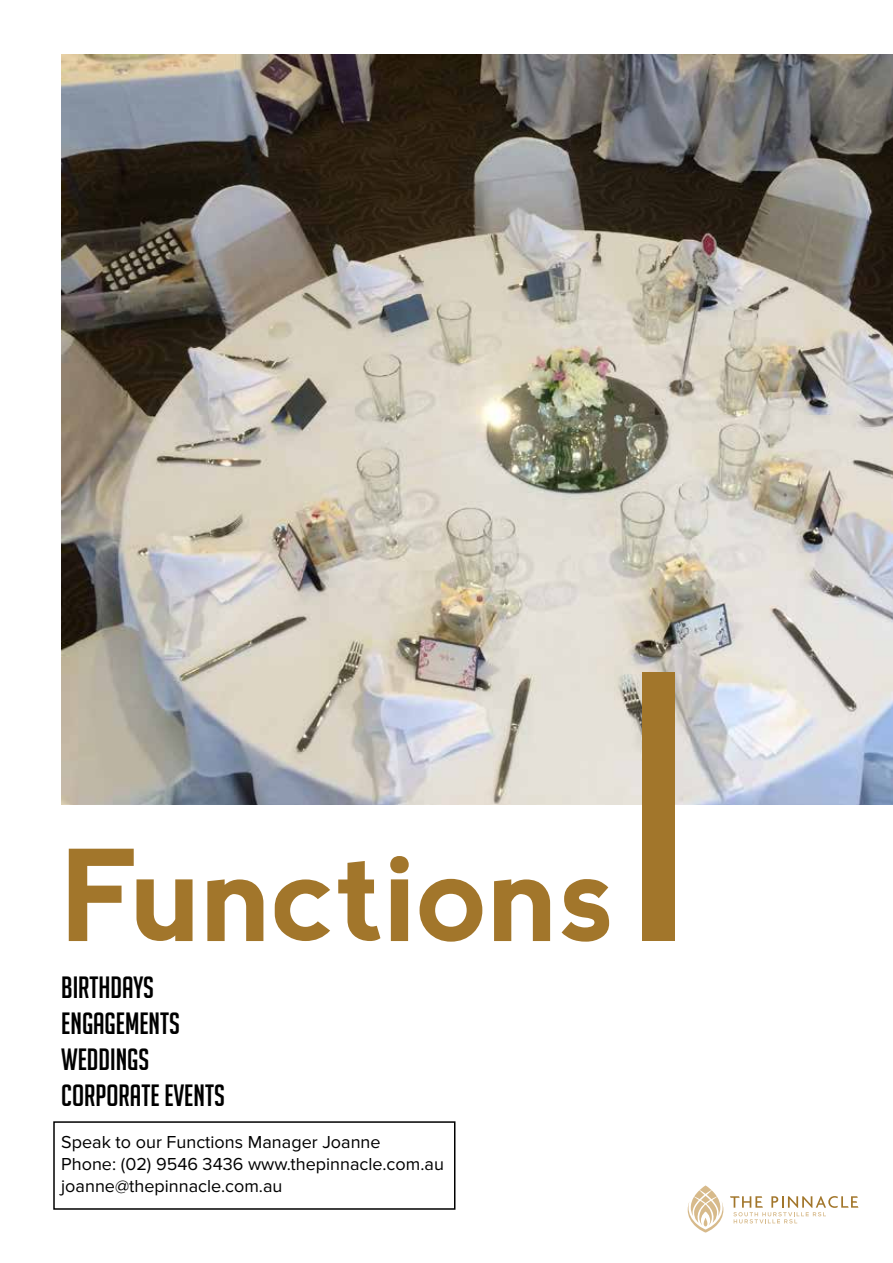
<style>
.page{position:relative;width:893px;height:1263px;background:#fff}
.page>*{position:absolute;margin:0;border:0;box-sizing:border-box;transform-origin:0 0}
.t1{font:700 126.15px "nevis";color:#a2762b}
.t2{font:30px/36px "Big Noodle Titling";color:#000}
.t3{font:18px/21.6px "Proxima Nova";color:#000}
</style>
<div class="page">
<img style="left:61px;top:54px;width:832px;height:750px">
<svg style="left:730px;top:1196px;width:128px;height:27px"></svg>
<svg style="left:688px;top:1185px;width:35px;height:47px"></svg>
<div style="left:53px;top:1121px;width:402px;height:89px;border:2px solid #000"></div>
<div style="left:643px;top:672px;width:32px;height:269px;background:#a2762b"></div>
<h1 class="t1" style="left:61px;top:824px;width:556px">Functions</h1>
<h2 class="t2" style="left:61px;top:969px;width:165px">BIRTHDAYS<br>ENGAGEMENTS<br>WEDDINGS<br>CORPORATE EVENTS</h2>
<p class="t3" style="left:61px;top:1132px;width:384px">Speak to our Functions Manager Joanne<br>Phone: (02) 9546 3436 www.thepinnacle.com.au joanne@thepinnacle.com.au</p>
</div>
